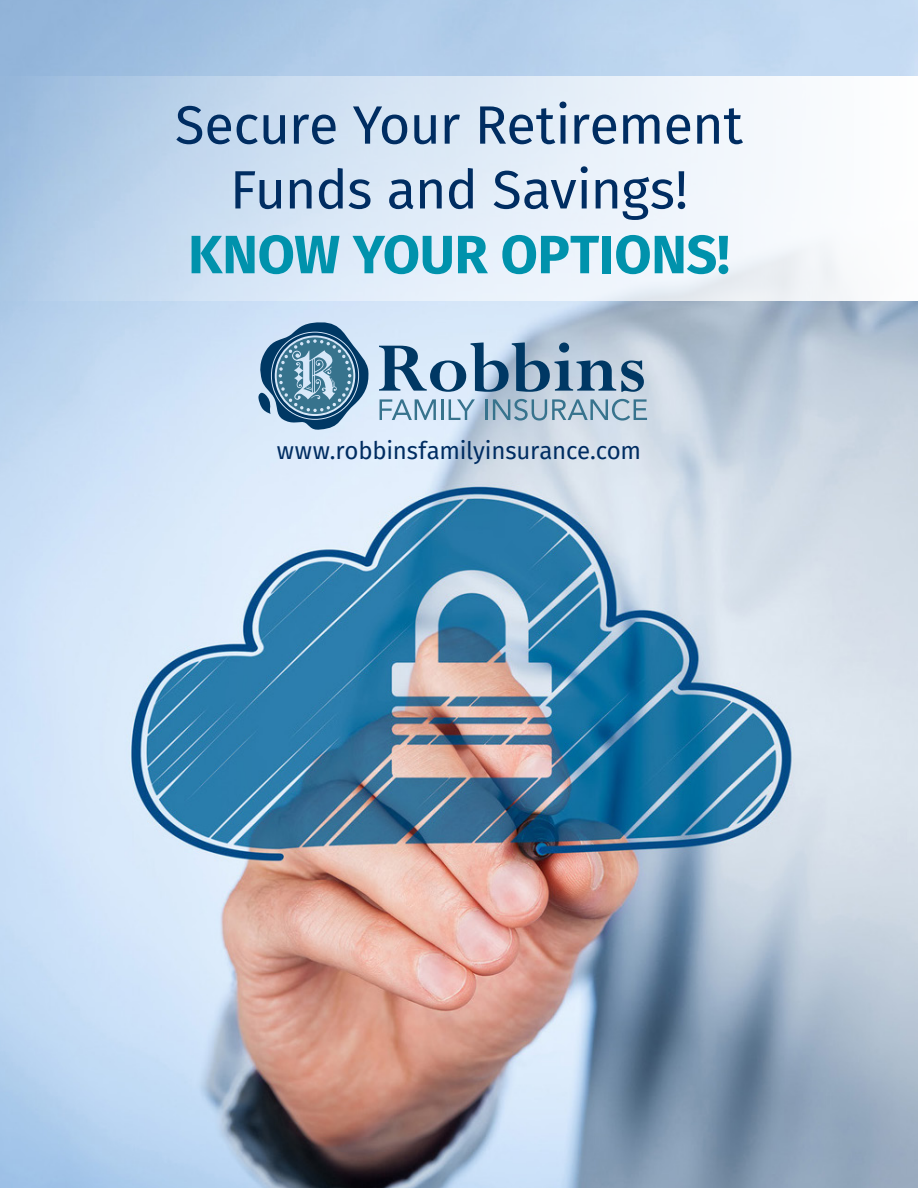
<style>
.page{position:relative;width:918px;height:1188px;background:#fff}
.page>*{position:absolute;margin:0;border:0;box-sizing:border-box;transform-origin:0 0}
.t1{font:54px/64.8px "Fira Sans";letter-spacing:-.015em;color:#002d62;text-align:center}
.t2{font:700 54px "Fira Sans";letter-spacing:-.01em;color:#0092ac}
.t3{font:24px "Fira Sans";letter-spacing:-.01em;color:#002d62}
</style>
<div class="page">
<img style="left:0;top:0;width:918px;height:1188px">
<svg style="left:0;top:76px;width:918px;height:225px"></svg>
<svg style="left:379px;top:343px;width:265px;height:49px;background:#86a2bc"></svg>
<svg style="left:380px;top:399px;width:56px;height:21px"></svg>
<hr style="left:441px;top:399px;width:2px;height:21px;background:#37738d">
<svg style="left:449px;top:399px;width:26px;height:21px"></svg>
<hr style="left:485px;top:399px;width:3px;height:21px;background:#37738d">
<svg style="left:493px;top:399px;width:154px;height:22px;background:#9cb7c8"></svg>
<svg style="left:258px;top:319px;width:112px;height:112px;background:#759bb6"></svg>
<p class="t1" style="left:175px;top:91px;width:569px">Secure Your Retirement<br>Funds and Savings!</p>
<p class="t2" style="left:188px;top:209px;width:543px">KNOW YOUR OPTIONS!</p>
<p class="t3" style="left:277px;top:432px;width:366px">www.robbinsfamilyinsurance.com</p>
</div>
